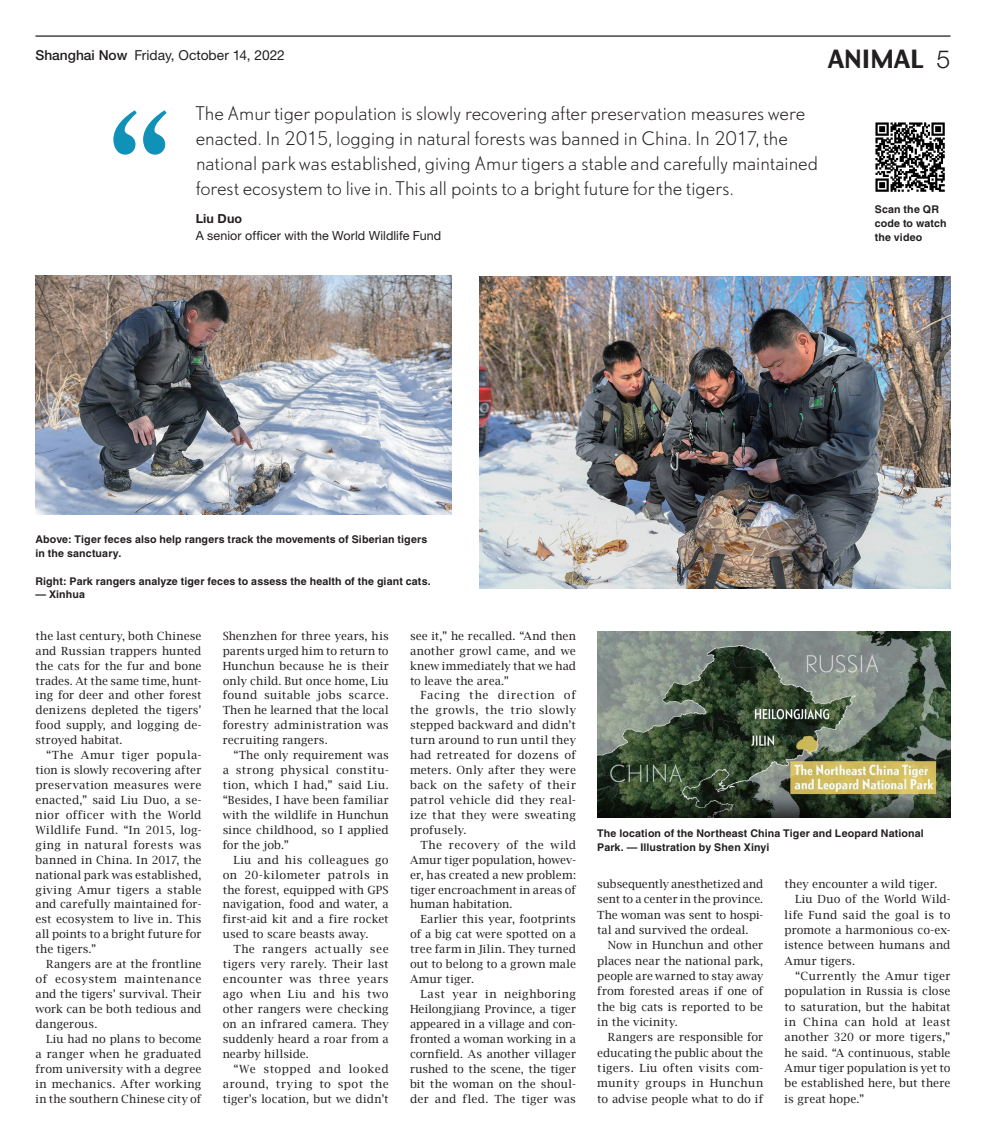
<style>
.page{position:relative;width:986px;height:1138px;background:#fff}
.page>*{position:absolute;margin:0;border:0;box-sizing:border-box;transform-origin:0 0}
._1_q-marks{font:162.5px "Century Old Style Std";color:#1092b8}
.t1{font:25px "Charcoal";color:#231f20}
._1_quote-1{font:300 17.5px/25px "DTL Nobel T";letter-spacing:-.02em;color:#231f20}
.t2{font:13.75px "Helvetica Neue LT Std";color:#231f20}
._1_quote-3{font:12.5px "Helvetica Neue LT Std";letter-spacing:.005em;color:#231f20}
._1_quote-2{font:700 12.5px "Helvetica Neue LT Std";letter-spacing:.015em;color:#231f20}
._0_body{font:11.25px/14.9px "Lucida Bright";letter-spacing:.015em;color:#231f20;text-align:justify}
._1_caption{font:700 10.62px/13.8px "Helvetica LT Std";letter-spacing:.01em;color:#231f20}
.s1{font-weight:500}
.s2{font-family:"Helvetica Neue LT Std";font-weight:300}
</style>
<div class="page">
<hr style="left:35px;top:35px;width:915px;height:2px;background:#231f20">
<img style="left:597px;top:631px;width:353px;height:186px">
<img style="left:35px;top:275px;width:416px;height:239px">
<img style="left:479px;top:276px;width:471px;height:312px">
<img style="left:875px;top:122px;width:70px;height:70px">
<p class="t2" style="left:35px;top:47px;width:251px"><span class="s1">Shanghai Now</span> Friday, October 14, 2022</p>
<p class="t1" style="left:827px;top:43px;width:124px">ANIMAL <span class="s2">5</span></p>
<p class="_1_q-marks" style="left:107px;top:67px;width:66px">“</p>
<p class="_1_quote-1" style="left:196px;top:101px;width:624px">The Amur tiger population is slowly recovering after preservation measures were enacted. In 2015, logging in natural forests was banned in China. In 2017, the national park was established, giving Amur tigers a stable and carefully maintained forest ecosystem to live in. This all points to a bright future for the tigers.</p>
<p class="_1_quote-2" style="left:196px;top:211px;width:48px">Liu Duo</p>
<p class="_1_quote-3" style="left:196px;top:228px;width:247px">A senior officer with the World Wildlife Fund</p>
<p class="_1_caption" style="left:874px;top:202px;width:73px">Scan the QR code to watch the video</p>
<p class="_1_caption" style="left:35px;top:532px;width:393px">Above: Tiger feces also help rangers track the movements of Siberian tigers in the sanctuary.</p>
<p class="_1_caption" style="left:35px;top:574px;width:396px">Right: Park rangers analyze tiger feces to assess the health of the giant cats.</p>
<p class="_1_caption" style="left:35px;top:587px;width:51px">— Xinhua</p>
<p class="_0_body" style="left:35px;top:628px;width:167px">the last century, both Chinese and Russian trappers hunted the cats for the fur and bone trades. At the same time, hunt&shy;ing for deer and other forest denizens depleted the tigers’ food supply, and logging de&shy;stroyed habitat.</p>
<p class="_0_body" style="left:35px;top:747px;width:167px;text-indent:11px">“The Amur tiger popula&shy;tion is slowly recovering after preservation measures were enacted,” said Liu Duo, a se&shy;nior officer with the World Wildlife Fund. “In 2015, log&shy;ging in natural forests was banned in China. In 2017, the national park was established, giving Amur tigers a stable and carefully maintained for&shy;est ecosystem to live in. This all points to a bright future for the tigers.”</p>
<p class="_0_body" style="left:35px;top:956px;width:167px;text-indent:11px">Rangers are at the frontline of ecosystem maintenance and the tigers’ survival. Their work can be both tedious and dangerous.</p>
<p class="_0_body" style="left:35px;top:1031px;width:167px;text-indent:11px">Liu had no plans to become a ranger when he graduated from university with a degree in mechanics. After working in the southern Chinese city of</p>
<p class="_0_body" style="left:223px;top:628px;width:167px">Shenzhen for three years, his parents urged him to return to Hunchun because he is their only child. But once home, Liu found suitable jobs scarce.<br>Then he learned that the local forestry administration was recruiting rangers.</p>
<p class="_0_body" style="left:223px;top:747px;width:167px;text-indent:11px">“The only requirement was a strong physical constitu&shy;tion, which I had,” said Liu. “Besides, I have been familiar with the wildlife in Hunchun since childhood, so I applied for the job.”</p>
<p class="_0_body" style="left:223px;top:852px;width:167px;text-indent:11px">Liu and his colleagues go on 20-kilometer patrols in the forest, equipped with GPS navigation, food and water, a first-aid kit and a fire rocket used to scare beasts away.</p>
<p class="_0_body" style="left:223px;top:941px;width:167px;text-indent:11px">The rangers actually see tigers very rarely. Their last encounter was three years ago when Liu and his two other rangers were checking on an infrared camera. They suddenly heard a roar from a nearby hillside.</p>
<p class="_0_body" style="left:223px;top:1061px;width:167px;text-indent:11px">“We stopped and looked around, trying to spot the tiger’s location, but we didn’t</p>
<p class="_0_body" style="left:410px;top:628px;width:167px">see it,” he recalled. “And then another growl came, and we knew immediately that we had to leave the area.”</p>
<p class="_0_body" style="left:410px;top:688px;width:167px;text-indent:11px">Facing the direction of the growls, the trio slowly stepped backward and didn’t turn around to run until they had retreated for dozens of meters. Only after they were back on the safety of their patrol vehicle did they real&shy;ize that they were sweating profusely.</p>
<p class="_0_body" style="left:410px;top:837px;width:167px;text-indent:11px">The recovery of the wild Amur tiger population, howev&shy;er, has created a new problem: tiger encroachment in areas of human habitation.</p>
<p class="_0_body" style="left:410px;top:911px;width:167px;text-indent:11px">Earlier this year, footprints of a big cat were spotted on a tree farm in Jilin. They turned out to belong to a grown male Amur tiger.</p>
<p class="_0_body" style="left:410px;top:986px;width:167px;text-indent:11px">Last year in neighboring Heilongjiang Province, a tiger appeared in a village and con&shy;fronted a woman working in a cornfield. As another villager rushed to the scene, the tiger bit the woman on the shoul&shy;der and fled. The tiger was</p>
<p class="_1_caption" style="left:597px;top:826px;width:328px">The location of the Northeast China Tiger and Leopard National<br>Park. — Illustration by Shen Xinyi</p>
<p class="_0_body" style="left:597px;top:876px;width:167px;line-height:15.4px">subsequently anesthetized and sent to a center in the province.<br>The woman was sent to hospi&shy;tal and survived the ordeal.</p>
<p class="_0_body" style="left:597px;top:937px;width:167px;line-height:15.4px;text-indent:11px">Now in Hunchun and other places near the national park, people are warned to stay away from forested areas if one of the big cats is reported to be in the vicinity.</p>
<p class="_0_body" style="left:597px;top:1029px;width:167px;line-height:15.4px;text-indent:11px">Rangers are responsible for educating the public about the tigers. Liu often visits com&shy;munity groups in Hunchun to advise people what to do if</p>
<p class="_0_body" style="left:784px;top:876px;width:154px">they encounter a wild tiger.</p>
<p class="_0_body" style="left:784px;top:891px;width:167px;line-height:15.4px;text-indent:11px">Liu Duo of the World Wild&shy;life Fund said the goal is to promote a harmonious co-ex&shy;istence between humans and Amur tigers.</p>
<p class="_0_body" style="left:784px;top:968px;width:167px;line-height:15.4px;text-indent:11px">“Currently the Amur tiger population in Russia is close to saturation, but the habitat in China can hold at least another 320 or more tigers,” he said. “A continuous, stable Amur tiger population is yet to be established here, but there is great hope.”</p>
</div>
